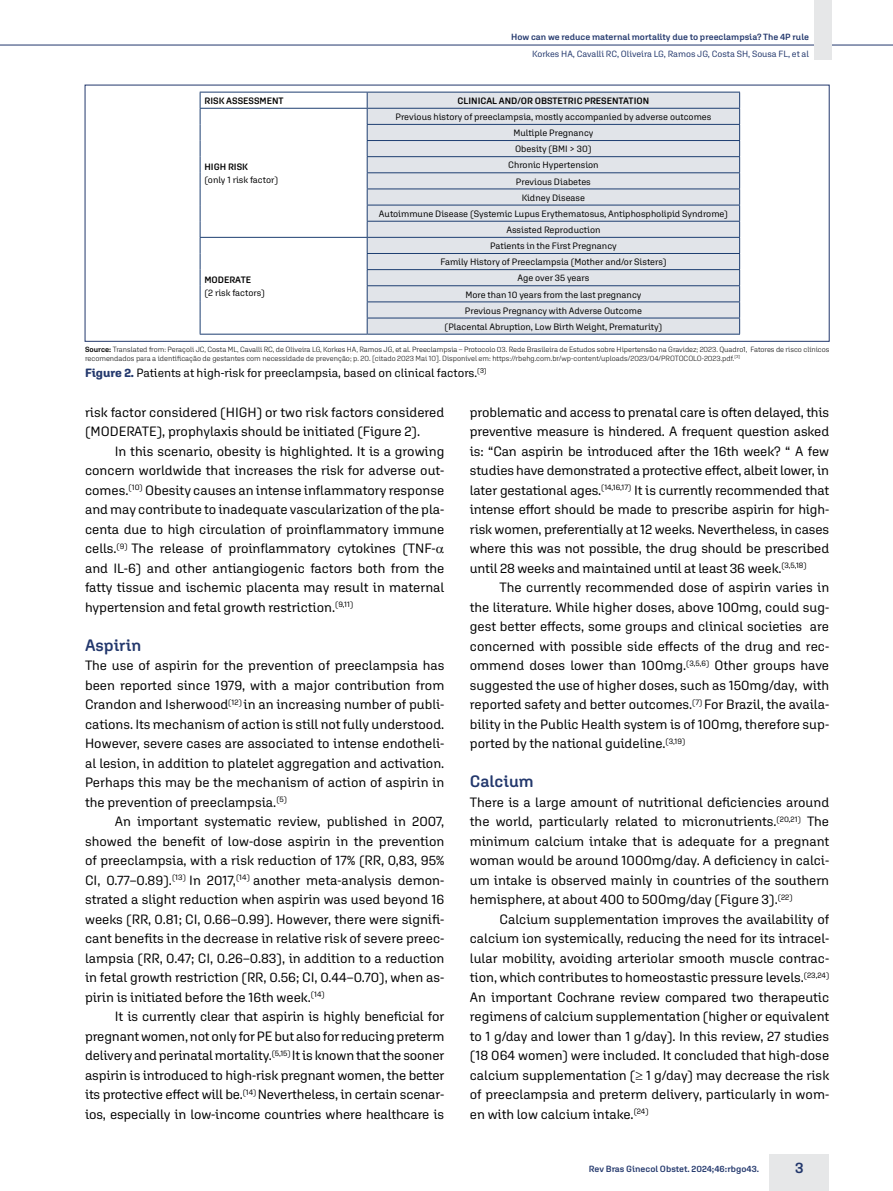
<style>
.page{position:relative;width:893px;height:1191px;background:#fff}
.page>*{position:absolute;margin:0;border:0;box-sizing:border-box;transform-origin:0 0}
.t1{font:600 16.5px "Aglet Sans";color:#22376c}
.t2{font:600 15px "Aglet Sans";color:#22376c}
.t3{font:13.5px/19.5px "Aglet Sans";color:#000;text-align:justify}
.t4{font:12px "Aglet Sans";color:#000}
.t5{font:9.3px/16.2px "Aglet Sans";color:#000;text-align:center}
.t6{font:600 9.3px "Aglet Sans";color:#000}
.t7{font:600 9px "Aglet Sans";color:#22376c}
.t8{font:9px "Aglet Sans";letter-spacing:-.005em;color:#22376c}
.t9{font:300 7.5px/9px "Aglet Sans";color:#000}
.s1{font-weight:600}
.s2{font-weight:700;color:#22376c}
</style>
<div class="page">
<div style="left:770px;top:1154px;width:59px;height:37px;background:#e6e7e8"></div>
<hr style="left:0;top:45px;width:893px;height:1px;background:#22376c">
<div style="left:814px;top:0;width:18px;height:60px;background:#e6e7e8"></div>
<hr style="left:200px;top:92px;width:167px;height:1px;background:#1d3e71">
<hr style="left:200px;top:108px;width:167px;height:1px;background:#1d3e71">
<hr style="left:200px;top:237px;width:167px;height:1px;background:#1d3e71">
<svg style="left:200px;top:92px;width:1px;height:242px"></svg>
<svg style="left:367px;top:92px;width:373px;height:242px;background:#d4d9e1"></svg>
<hr style="left:200px;top:334px;width:167px;height:1px;background:#1d3e71">
<hr style="left:367px;top:334px;width:373px;height:1px;background:#1d3e71">
<div style="left:85px;top:85px;width:745px;height:257px;border:1px solid #22376c"></div>
<p class="t7" style="left:511px;top:31px;width:299px">How can we reduce maternal mortality due to preeclampsia? The 4P rule</p>
<p class="t8" style="left:532px;top:49px;width:278px">Korkes HA, Cavalli RC, Oliveira LG, Ramos JG, Costa SH, Sousa FL, et al</p>
<p class="t6" style="left:204px;top:95px;width:81px">RISK ASSESSMENT</p>
<p class="t6" style="left:458px;top:95px;width:193px">CLINICAL AND/OR OBSTETRIC PRESENTATION</p>
<p class="t6" style="left:204px;top:161px;width:45px">HIGH RISK</p>
<p class="t5" style="left:204px;top:172px;width:75px">(only 1 risk factor)</p>
<p class="t6" style="left:204px;top:274px;width:48px">MODERATE</p>
<p class="t5" style="left:204px;top:285px;width:62px">(2 risk factors)</p>
<p class="t5" style="left:379px;top:109px;width:351px">Previous history of preeclampsia, mostly accompanied by adverse outcomes Multiple Pregnancy<br>Obesity (BMI &gt; 30)<br>Chronic Hypertension<br>Previous Diabetes<br>Kidney Disease<br>Autoimmune Disease (Systemic Lupus Erythematosus, Antiphospholipid Syndrome)<br>Assisted Reproduction</p>
<p class="t5" style="left:440px;top:238px;width:228px">Patients in the First Pregnancy<br>Family History of Preeclampsia (Mother and/or Sisters)<br>Age over 35 years<br>More than 10 years from the last pregnancy<br>Previous Pregnancy with Adverse Outcome<br>(Placental Abruption, Low Birth Weight, Prematurity)</p>
<p class="t9" style="left:85px;top:345px;width:746px"><span class="s1">Source:</span> Translated from: Peraçoli JC, Costa ML, Cavalli RC, de Oliveira LG, Korkes HA, Ramos JG, et al. Preeclampsia – Protocolo 03. Rede Brasileira de Estudos sobre Hipertensão na Gravidez; 2023. Quadro1, Fatores de risco clínicos recomendados para a identificação de gestantes com necessidade de prevenção; p. 20. [citado 2023 Mai 10]. Disponível em: https://rbehg.com.br/wp-content/uploads/2023/04/PROTOCOLO-2023.pdf.<sup>(3)</sup></p>
<p class="t4" style="left:85px;top:366px;width:403px"><span class="s2">Figure 2.</span> Patients at high-risk for preeclampsia, based on clinical factors.<sup>(3)</sup></p>
<p class="t3" style="left:85px;top:402px;width:361px">risk factor considered (HIGH) or two risk factors considered (MODERATE), prophylaxis should be initiated (Figure 2).</p>
<p class="t3" style="left:85px;top:441px;width:361px;text-align:left;text-indent:30px">In this scenario, obesity is highlighted. It is a growing concern worldwide that increases the risk for adverse out&shy;comes.<sup>(10)</sup> Obesity causes an intense inflammatory response and may contribute to inadequate vascularization of the pla&shy;centa due to high circulation of proinflammatory immune cells.<sup>(9)</sup> The release of proinflammatory cytokines (TNF&shy;and IL-6) and other antiangiogenic factors both from the fatty tissue and ischemic placenta may result in maternal hypertension and fetal growth restriction.<sup>(9,11)</sup></p>
<p class="t1" style="left:85px;top:635px;width:58px">Aspirin</p>
<p class="t3" style="left:85px;top:655px;width:361px">The use of aspirin for the prevention of preeclampsia has been reported since 1979, with a major contribution from Crandon and Isherwood<sup>(12)</sup> in an increasing number of publi&shy;cations. Its mechanism of action is still not fully understood.<br>However, severe cases are associated to intense endotheli&shy;al lesion, in addition to platelet aggregation and activation.<br>Perhaps this may be the mechanism of action of aspirin in the prevention of preeclampsia.<sup>(5)</sup></p>
<p class="t3" style="left:85px;top:811px;width:361px;text-indent:30px">An important systematic review, published in 2007, showed the benefit of low-dose aspirin in the prevention of preeclampsia, with a risk reduction of 17% (RR, 0,83, 95% CI, 0.77–0.89).<sup>(13)</sup> In 2017,<sup>(14)</sup> another meta-analysis demon&shy;strated a slight reduction when aspirin was used beyond 16 weeks (RR, 0.81; CI, 0.66–0.99). However, there were signifi&shy;cant benefits in the decrease in relative risk of severe preec&shy;lampsia (RR, 0.47; CI, 0.26–0.83), in addition to a reduction in fetal growth restriction (RR, 0.56; CI, 0.44–0.70), when as&shy;pirin is initiated before the 16th week.<sup>(14)</sup></p>
<p class="t3" style="left:85px;top:1006px;width:361px;text-indent:30px">It is currently clear that aspirin is highly beneficial for pregnant women, not only for PE but also for reducing preterm delivery and perinatal mortality.<sup>(5,15)</sup> It is known that the sooner aspirin is introduced to high-risk pregnant women, the better its protective effect will be.<sup>(14)</sup> Nevertheless, in certain scenar&shy;ios, especially in low-income countries where healthcare is</p>
<p class="t3" style="left:470px;top:402px;width:361px">problematic and access to prenatal care is often delayed, this preventive measure is hindered. A frequent question asked is: “Can aspirin be introduced after the 16th week? “ A few studies have demonstrated a protective effect, albeit lower, in later gestational ages.<sup>(14,16,17)</sup> It is currently recommended that intense effort should be made to prescribe aspirin for high&shy;risk women, preferentially at 12 weeks. Nevertheless, in cases where this was not possible, the drug should be prescribed until 28 weeks and maintained until at least 36 week.<sup>(3,5,18)</sup></p>
<p class="t3" style="left:470px;top:577px;width:361px;text-indent:30px">The currently recommended dose of aspirin varies in the literature. While higher doses, above 100mg, could sug&shy;gest better effects, some groups and clinical societies are concerned with possible side effects of the drug and rec&shy;ommend doses lower than 100mg.<sup>(3,5,6)</sup> Other groups have suggested the use of higher doses, such as 150mg/day, with reported safety and better outcomes.<sup>(7)</sup> For Brazil, the availa&shy;bility in the Public Health system is of 100mg, therefore sup&shy;ported by the national guideline.<sup>(3,19)</sup></p>
<p class="t1" style="left:470px;top:771px;width:65px">Calcium</p>
<p class="t3" style="left:470px;top:792px;width:361px">There is a large amount of nutritional deficiencies around the world, particularly related to micronutrients.<sup>(20,21)</sup> The minimum calcium intake that is adequate for a pregnant woman would be around 1000mg/day. A deficiency in calci&shy;um intake is observed mainly in countries of the southern hemisphere, at about 400 to 500mg/day (Figure 3).<sup>(22)</sup></p>
<p class="t3" style="left:470px;top:909px;width:361px;text-indent:30px">Calcium supplementation improves the availability of calcium ion systemically, reducing the need for its intracel&shy;lular mobility, avoiding arteriolar smooth muscle contrac&shy;tion, which contributes to homeostastic pressure levels.<sup>(23,24)<br></sup>An important Cochrane review compared two therapeutic regimens of calcium supplementation (higher or equivalent to 1 g/day and lower than 1 g/day). In this review, 27 studies (18 064 women) were included. It concluded that high-dose calcium supplementation (≥ 1 g/day) may decrease the risk of preeclampsia and preterm delivery, particularly in wom&shy;en with low calcium intake.<sup>(24)</sup></p>
<p class="t7" style="left:589px;top:1163px;width:172px">Rev Bras Ginecol Obstet. 2024;46:rbgo43.</p>
<p class="t2" style="left:795px;top:1158px;width:10px">3</p>
</div>
